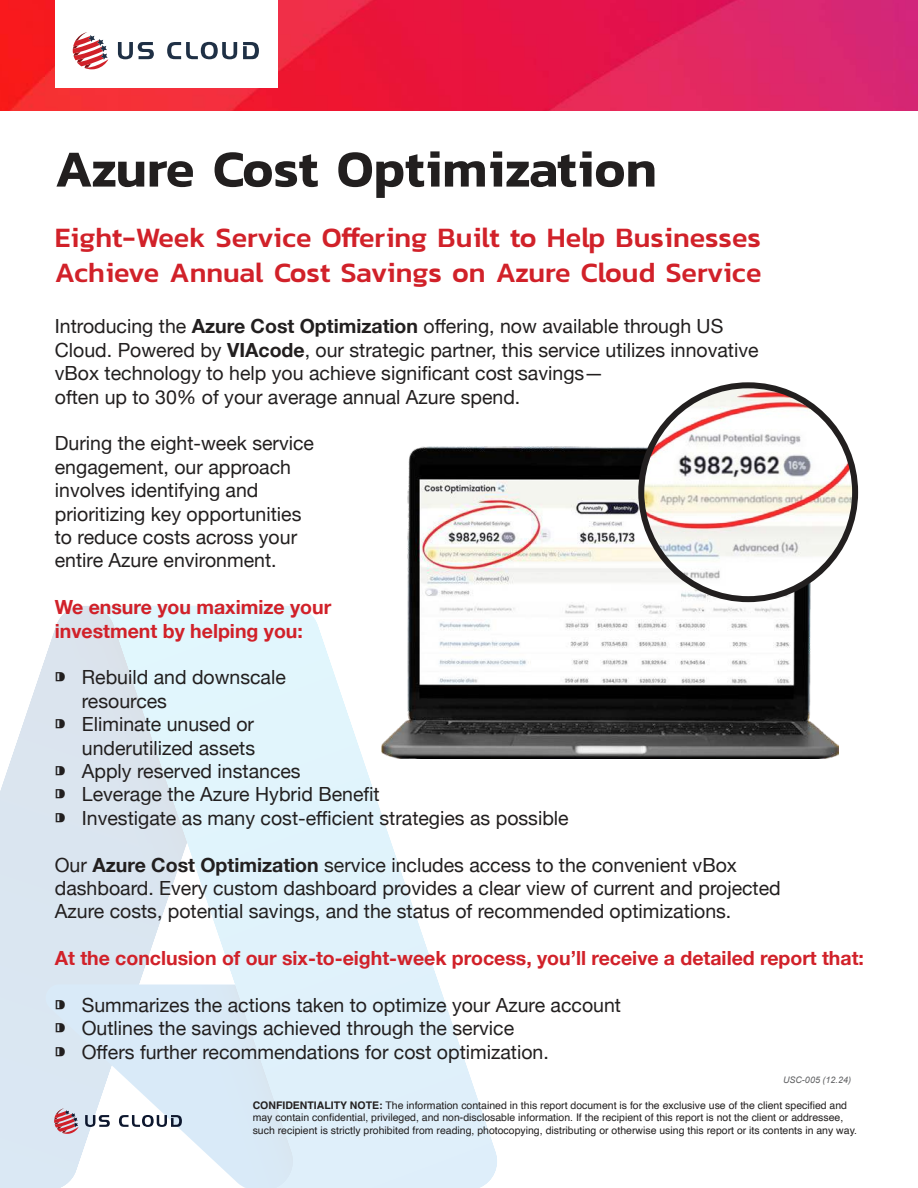
<style>
.page{position:relative;width:918px;height:1188px;background:#fff}
.page>*{position:absolute;margin:0;border:0;box-sizing:border-box;transform-origin:0 0}
.t1{font:600 52.5px "Kanit";color:#221f1f}
.t2{font:500 28.5px/34.2px "Kanit";color:#d12129}
.t3{font:19.5px/23.4px "Helvetica Neue";color:#221f1f}
.t4{font:700 19.5px/23.4px "Helvetica Neue";color:#d12129}
.t5{font:10.5px/12.6px "Helvetica";color:#221f1f}
.t6{font:italic 9px "Arial";color:#5c5d5f}
.s1{font-weight:700}
.s2{font-family:"Helvetica"}
</style>
<div class="page">
<img style="left:0;top:0;width:918px;height:110px">
<div style="left:55px;top:0;width:222px;height:88px;background:#fff"></div>
<svg style="left:118px;top:42px;width:36px;height:17px"></svg>
<svg style="left:167px;top:42px;width:70px;height:17px"></svg>
<svg style="left:243px;top:42px;width:16px;height:17px"></svg>
<svg style="left:73px;top:32px;width:35px;height:37px"></svg>
<svg style="left:0;top:606px;width:86px;height:582px;background:#dee9f2"></svg>
<svg style="left:86px;top:606px;width:412px;height:582px;fill:#e0f3fb"></svg>
<svg style="left:85px;top:1115px;width:25px;height:12px"></svg>
<svg style="left:119px;top:1115px;width:63px;height:12px"></svg>
<svg style="left:54px;top:1108px;width:25px;height:26px"></svg>
<img style="left:381px;top:446px;width:457px;height:312px">
<img style="left:641px;top:385px;width:214px;height:214px;border-radius:107px">
<div style="left:638px;top:382px;width:220px;height:220px;border:6px solid #221f1f;border-radius:50%"></div>
<h1 class="t1" style="left:55px;top:151px;width:604px">Azure Cost Optimization</h1>
<h2 class="t2" style="left:55px;top:224px;width:708px">Eight-Week Service Offering Built to Help Businesses<br>Achieve Annual Cost Savings on Azure Cloud Service</h2>
<p class="t3" style="left:55px;top:317px;width:705px">Introducing the <span class="s1">Azure Cost Optimization</span> offering, now available through US Cloud. Powered by <span class="s1">VIAcode</span>, our strategic partner, this service utilizes innovative vBox technology to help you achieve significant cost savings—<br>often up to 30% of your average annual Azure spend.</p>
<p class="t3" style="left:55px;top:433px;width:261px">During the eight-week service engagement, our approach involves identifying and prioritizing key opportunities to reduce costs across your entire Azure environment.</p>
<p class="t4" style="left:55px;top:597px;width:278px">We ensure you maximize your investment by helping you:</p>
<p class="t3" style="left:55px;top:667px;width:233px"><span class="s2">⁍</span> Rebuild and downscale</p>
<p class="t3" style="left:82px;top:690px;width:87px">resources</p>
<p class="t3" style="left:55px;top:714px;width:201px"><span class="s2">⁍</span> Eliminate unused or</p>
<p class="t3" style="left:82px;top:737px;width:175px">underutilized assets</p>
<p class="t3" style="left:55px;top:760px;width:247px"><span class="s2">⁍</span> Apply reserved instances</p>
<p class="t3" style="left:55px;top:784px;width:326px"><span class="s2">⁍</span> Leverage the Azure Hybrid Benefit</p>
<p class="t3" style="left:55px;top:807px;width:515px"><span class="s2">⁍</span> Investigate as many cost-efÏcient strategies as possible</p>
<p class="t3" style="left:55px;top:855px;width:727px">Our <span class="s1">Azure Cost Optimization</span> service includes access to the convenient vBox dashboard. Every custom dashboard provides a clear view of current and projected<br>Azure costs, potential savings, and the status of recommended optimizations.</p>
<p class="t4" style="left:55px;top:948px;width:811px">At the conclusion of our six-to-eight-week process, you’ll receive a detailed report that:</p>
<p class="t3" style="left:55px;top:994px;width:568px"><span class="s2">⁍</span> Summarizes the actions taken to optimize your Azure account <span class="s2">⁍</span> Outlines the savings achieved through the service<br><span class="s2">⁍</span> Offers further recommendations for cost optimization.</p>
<p class="t6" style="left:783px;top:1077px;width:70px">USC-005 (12.24)</p>
<p class="t5" style="left:253px;top:1099px;width:606px"><span class="s1">CONFIDENTIALITY NOTE:</span> The information contained in this report document is for the exclusive use of the client specified and may contain confidential, privileged, and non-disclosable information. If the recipient of this report is not the client or addressee, such recipient is strictly prohibited from reading, photocopying, distributing or otherwise using this report or its contents in any way.</p>
</div>
